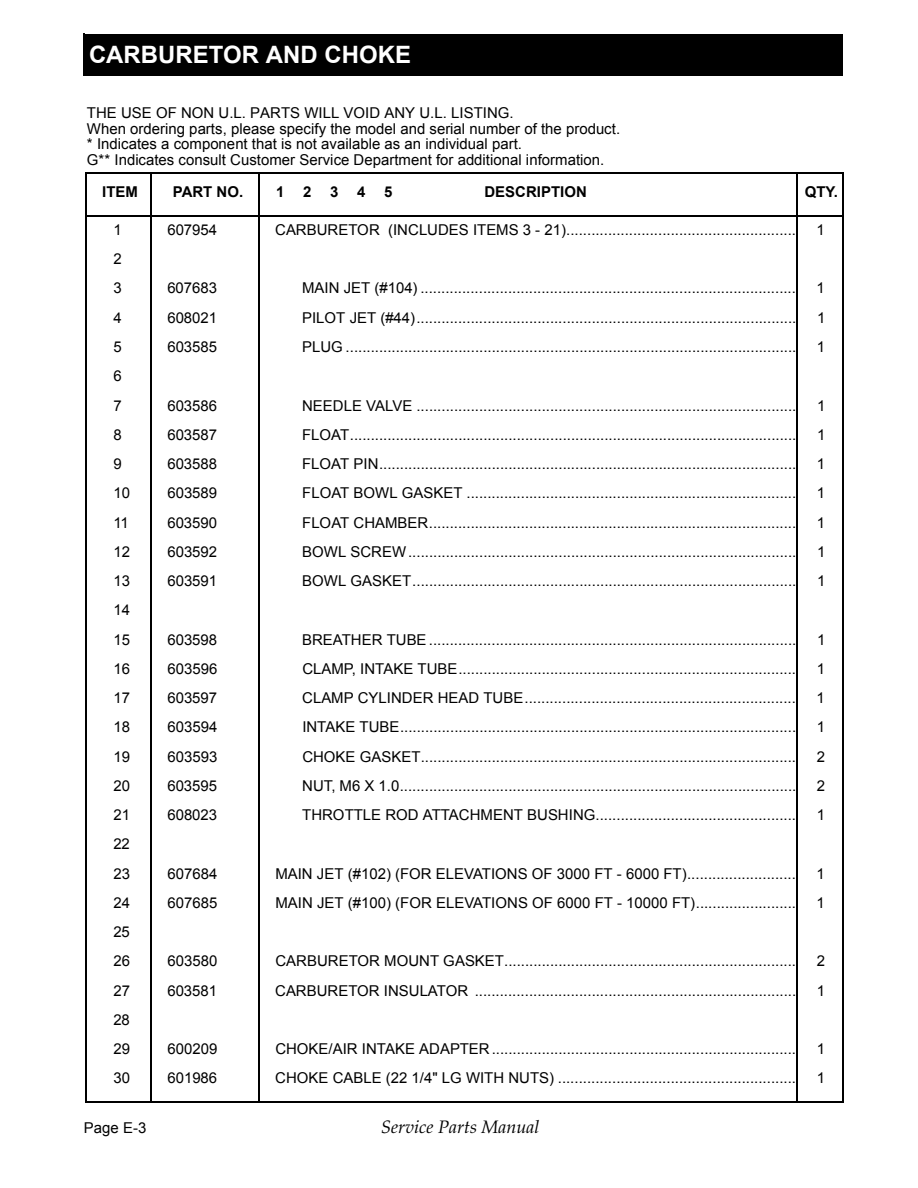
<style>
.page{position:relative;width:918px;height:1188px;background:#fff}
.page>*{position:absolute;margin:0;border:0;box-sizing:border-box;transform-origin:0 0}
.t1{font:700 24px "Arial";color:#fff}
.t2{font:italic 18px "Palatino";color:#000}
.t3{font:15px/29.2px "Arial";color:#000}
.t4{font:700 15px "Arial";color:#000}
</style>
<div class="page">
<div style="left:84px;top:34px;width:758px;height:41px;background:#000"></div>
<hr style="left:841px;top:34px;width:2px;height:42px;background:#000">
<hr style="left:83px;top:74px;width:759px;height:2px;background:#000">
<hr style="left:83px;top:34px;width:2px;height:41px;background:#000">
<hr style="left:86px;top:172px;width:758px;height:2px;background:#000">
<hr style="left:842px;top:173px;width:2px;height:929px;background:#000">
<hr style="left:86px;top:1101px;width:757px;height:1px;background:#000">
<hr style="left:86px;top:172px;width:1px;height:930px;background:#000">
<hr style="left:86px;top:215px;width:757px;height:2px;background:#000">
<hr style="left:150px;top:173px;width:2px;height:929px;background:#000">
<hr style="left:258px;top:173px;width:2px;height:929px;background:#000">
<hr style="left:796px;top:173px;width:2px;height:929px;background:#000">
<h1 class="t1" style="left:89px;top:41px;width:323px">CARBURETOR AND CHOKE</h1>
<p class="t3" style="left:87px;top:105px;width:535px;line-height:15.8px">THE USE OF NON U.L. PARTS WILL VOID ANY U.L. LISTING.<br>When ordering parts, please specify the model and serial number of the product. * Indicates a component that is not available as an individual part.<br>G** Indicates consult Customer Service Department for additional information.</p>
<p class="t4" style="left:102px;top:183px;width:37px">ITEM</p>
<p class="t4" style="left:173px;top:183px;width:72px">PART NO.</p>
<p class="t4" style="left:276px;top:183px;width:10px">1</p>
<p class="t4" style="left:303px;top:183px;width:10px">2</p>
<p class="t4" style="left:330px;top:183px;width:10px">3</p>
<p class="t4" style="left:357px;top:183px;width:10px">4</p>
<p class="t4" style="left:384px;top:183px;width:10px">5</p>
<p class="t4" style="left:484px;top:183px;width:104px">DESCRIPTION</p>
<p class="t4" style="left:805px;top:183px;width:35px">QTY.</p>
<p class="t3" style="left:113px;top:215px;width:10px">1</p>
<p class="t3" style="left:167px;top:215px;width:51px">607954</p>
<p class="t3" style="left:275px;top:215px;width:522px">CARBURETOR (INCLUDES ITEMS 3 - 21).......................................................</p>
<p class="t3" style="left:817px;top:215px;width:10px">1</p>
<p class="t3" style="left:113px;top:244px;width:10px">2<br>3</p>
<p class="t3" style="left:167px;top:274px;width:51px">607683</p>
<p class="t3" style="left:302px;top:274px;width:495px">MAIN JET (#104) ..........................................................................................</p>
<p class="t3" style="left:817px;top:274px;width:10px">1</p>
<p class="t3" style="left:113px;top:303px;width:10px">4</p>
<p class="t3" style="left:167px;top:303px;width:51px">608021</p>
<p class="t3" style="left:302px;top:303px;width:496px">PILOT JET (#44)...........................................................................................</p>
<p class="t3" style="left:817px;top:303px;width:10px">1</p>
<p class="t3" style="left:113px;top:332px;width:10px">5</p>
<p class="t3" style="left:167px;top:332px;width:51px">603585</p>
<p class="t3" style="left:302px;top:332px;width:496px">PLUG ............................................................................................................</p>
<p class="t3" style="left:817px;top:332px;width:10px">1</p>
<p class="t3" style="left:113px;top:361px;width:10px">6<br>7</p>
<p class="t3" style="left:167px;top:391px;width:51px">603586</p>
<p class="t3" style="left:302px;top:391px;width:496px">NEEDLE VALVE ...........................................................................................</p>
<p class="t3" style="left:817px;top:391px;width:10px">1</p>
<p class="t3" style="left:113px;top:420px;width:10px">8</p>
<p class="t3" style="left:167px;top:420px;width:51px">603587</p>
<p class="t3" style="left:302px;top:420px;width:496px">FLOAT...........................................................................................................</p>
<p class="t3" style="left:817px;top:420px;width:10px">1</p>
<p class="t3" style="left:113px;top:449px;width:10px">9</p>
<p class="t3" style="left:167px;top:449px;width:51px">603588</p>
<p class="t3" style="left:302px;top:449px;width:496px">FLOAT PIN....................................................................................................</p>
<p class="t3" style="left:817px;top:449px;width:10px">1</p>
<p class="t3" style="left:113px;top:478px;width:18px">10</p>
<p class="t3" style="left:167px;top:478px;width:51px">603589</p>
<p class="t3" style="left:302px;top:478px;width:496px">FLOAT BOWL GASKET ...............................................................................</p>
<p class="t3" style="left:817px;top:478px;width:10px">1</p>
<p class="t3" style="left:113px;top:508px;width:17px">11</p>
<p class="t3" style="left:167px;top:508px;width:51px">603590</p>
<p class="t3" style="left:302px;top:508px;width:496px">FLOAT CHAMBER........................................................................................</p>
<p class="t3" style="left:817px;top:508px;width:10px">1</p>
<p class="t3" style="left:113px;top:537px;width:18px">12</p>
<p class="t3" style="left:167px;top:537px;width:51px">603592</p>
<p class="t3" style="left:302px;top:537px;width:496px">BOWL SCREW.............................................................................................</p>
<p class="t3" style="left:817px;top:537px;width:10px">1</p>
<p class="t3" style="left:113px;top:566px;width:18px">13</p>
<p class="t3" style="left:167px;top:566px;width:51px">603591</p>
<p class="t3" style="left:302px;top:566px;width:496px">BOWL GASKET............................................................................................</p>
<p class="t3" style="left:817px;top:566px;width:10px">1</p>
<p class="t3" style="left:113px;top:595px;width:18px">14<br>15</p>
<p class="t3" style="left:167px;top:625px;width:51px">603598</p>
<p class="t3" style="left:302px;top:625px;width:496px">BREATHER TUBE ........................................................................................</p>
<p class="t3" style="left:817px;top:625px;width:10px">1</p>
<p class="t3" style="left:113px;top:654px;width:18px">16</p>
<p class="t3" style="left:167px;top:654px;width:51px">603596</p>
<p class="t3" style="left:302px;top:654px;width:495px">CLAMP, INTAKE TUBE.................................................................................</p>
<p class="t3" style="left:817px;top:654px;width:10px">1</p>
<p class="t3" style="left:113px;top:683px;width:18px">17</p>
<p class="t3" style="left:167px;top:683px;width:51px">603597</p>
<p class="t3" style="left:302px;top:683px;width:495px">CLAMP CYLINDER HEAD TUBE.................................................................</p>
<p class="t3" style="left:817px;top:683px;width:10px">1</p>
<p class="t3" style="left:113px;top:712px;width:18px">18</p>
<p class="t3" style="left:167px;top:712px;width:51px">603594</p>
<p class="t3" style="left:302px;top:712px;width:495px">INTAKE TUBE...............................................................................................</p>
<p class="t3" style="left:817px;top:712px;width:10px">1</p>
<p class="t3" style="left:113px;top:742px;width:18px">19</p>
<p class="t3" style="left:167px;top:742px;width:51px">603593</p>
<p class="t3" style="left:302px;top:742px;width:495px">CHOKE GASKET..........................................................................................</p>
<p class="t3" style="left:817px;top:742px;width:10px">2</p>
<p class="t3" style="left:113px;top:771px;width:18px">20</p>
<p class="t3" style="left:167px;top:771px;width:51px">603595</p>
<p class="t3" style="left:302px;top:771px;width:496px">NUT, M6 X 1.0...............................................................................................</p>
<p class="t3" style="left:817px;top:771px;width:10px">2</p>
<p class="t3" style="left:113px;top:800px;width:18px">21</p>
<p class="t3" style="left:167px;top:800px;width:51px">608023</p>
<p class="t3" style="left:302px;top:800px;width:495px">THROTTLE ROD ATTACHMENT BUSHING................................................</p>
<p class="t3" style="left:817px;top:800px;width:10px">1</p>
<p class="t3" style="left:113px;top:829px;width:18px">22<br>23</p>
<p class="t3" style="left:167px;top:859px;width:51px">607684</p>
<p class="t3" style="left:275px;top:859px;width:522px">MAIN JET (#102) (FOR ELEVATIONS OF 3000 FT - 6000 FT)..........................</p>
<p class="t3" style="left:817px;top:859px;width:10px">1</p>
<p class="t3" style="left:113px;top:888px;width:18px">24</p>
<p class="t3" style="left:167px;top:888px;width:51px">607685</p>
<p class="t3" style="left:275px;top:888px;width:522px">MAIN JET (#100) (FOR ELEVATIONS OF 6000 FT - 10000 FT)........................</p>
<p class="t3" style="left:817px;top:888px;width:10px">1</p>
<p class="t3" style="left:113px;top:917px;width:18px">25<br>26</p>
<p class="t3" style="left:167px;top:946px;width:51px">603580</p>
<p class="t3" style="left:275px;top:946px;width:522px">CARBURETOR MOUNT GASKET......................................................................</p>
<p class="t3" style="left:817px;top:946px;width:10px">2</p>
<p class="t3" style="left:113px;top:976px;width:18px">27</p>
<p class="t3" style="left:167px;top:976px;width:51px">603581</p>
<p class="t3" style="left:275px;top:976px;width:523px">CARBURETOR INSULATOR .............................................................................</p>
<p class="t3" style="left:817px;top:976px;width:10px">1</p>
<p class="t3" style="left:113px;top:1005px;width:18px">28<br>29</p>
<p class="t3" style="left:167px;top:1034px;width:51px">600209</p>
<p class="t3" style="left:275px;top:1034px;width:522px">CHOKE/AIR INTAKE ADAPTER.........................................................................</p>
<p class="t3" style="left:817px;top:1034px;width:10px">1</p>
<p class="t3" style="left:113px;top:1063px;width:18px">30</p>
<p class="t3" style="left:167px;top:1063px;width:51px">601986</p>
<p class="t3" style="left:275px;top:1063px;width:522px">CHOKE CABLE (22 1/4" LG WITH NUTS) .........................................................</p>
<p class="t3" style="left:817px;top:1063px;width:10px">1</p>
<p class="t3" style="left:84px;top:1113px;width:64px">Page E-3</p>
<p class="t2" style="left:381px;top:1119px;width:160px">Service Parts Manual</p>
</div>
